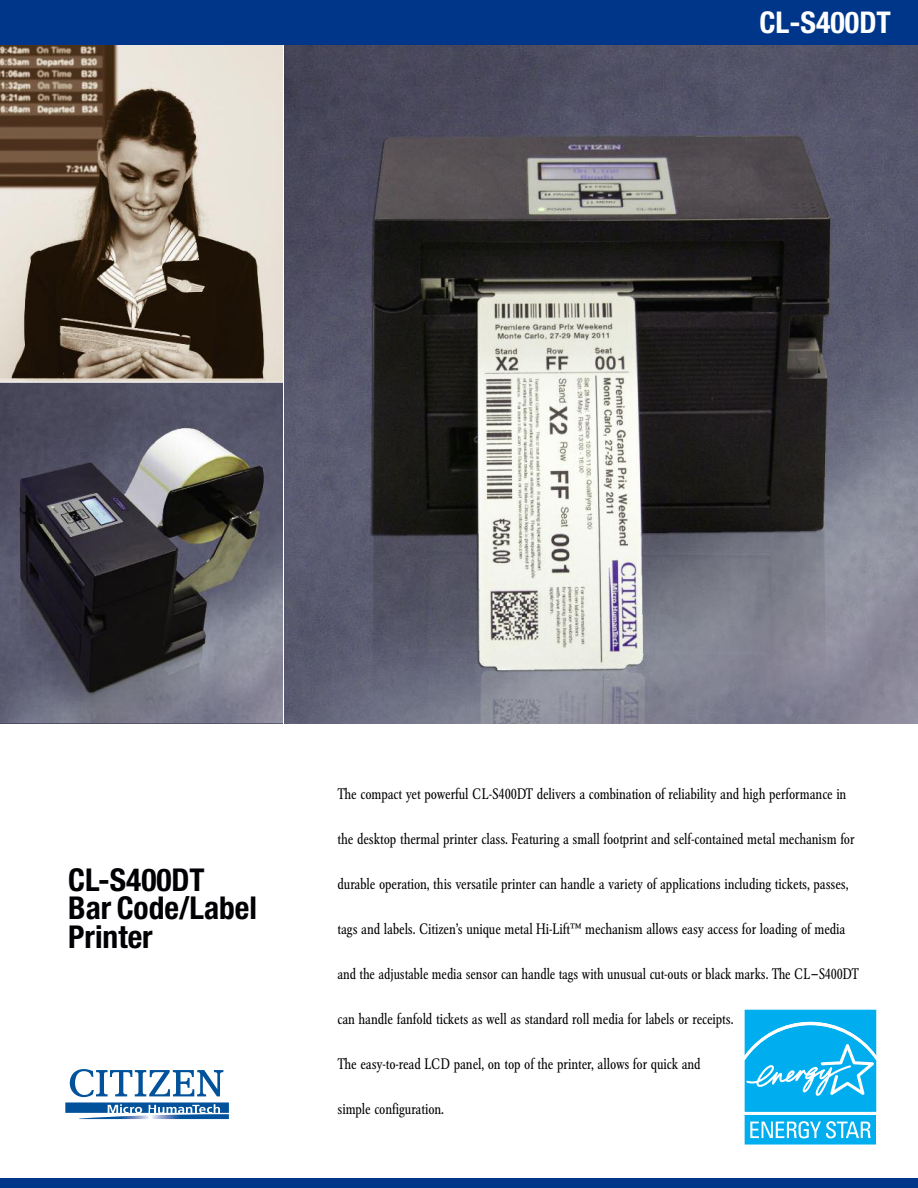
<style>
.page{position:relative;width:918px;height:1188px;background:#fff}
.page>*{position:absolute;margin:0;border:0;box-sizing:border-box;transform-origin:0 0}
.t1{font:700 condensed 31.5px/28.5px "Helvetica Neue";color:#000104}
.t2{font:700 condensed 30px "Helvetica Neue";color:#fff}
.t3{font:condensed 15px "Garamond BE";letter-spacing:-.01em;color:#000}
.s1{font-family:"Lucida Grande";font-stretch:normal}
</style>
<div class="page">
<img style="left:0;top:45px;width:918px;height:679px">
<div style="left:0;top:1179px;width:918px;height:9px;background:#00368a"></div>
<svg style="left:65px;top:1069px;width:164px;height:50px"></svg>
<div style="left:741px;top:1006px;width:137px;height:109px;background:linear-gradient(to right,#fff,#fff)"></div>
<svg style="left:741px;top:1010px;width:137px;height:135px;background:#33bef2"></svg>
<img style="left:0;top:45px;width:283px;height:337px">
<svg style="left:0;top:383px;width:283px;height:339px;background:#54535d"></svg>
<hr style="left:283px;top:42px;width:1px;height:682px;background:#fff">
<hr style="left:0;top:382px;width:284px;height:1px;background:#fff">
<div style="left:0;top:0;width:918px;height:45px;background:#00368a"></div>
<h2 class="t2" style="left:760px;top:12px;width:133px">CL-S400DT</h2>
<h1 class="t1" style="left:68px;top:868px;width:190px">CL-S400DT<br>Bar Code/Label<br>Printer</h1>
<p class="t3" style="left:338px;top:787px;width:511px">The compact yet powerful CL-S400DT delivers a combination of reliability and high performance in</p>
<p class="t3" style="left:337px;top:832px;width:519px">the desktop thermal printer class. Featuring a small footprint and self-contained metal mechanism for</p>
<p class="t3" style="left:338px;top:877px;width:513px">durable operation, this versatile printer can handle a variety of applications including tickets, passes,</p>
<p class="t3" style="left:338px;top:922px;width:510px">tags and labels. Citizen’s unique metal Hi-Lift™ mechanism allows easy access for loading of media</p>
<p class="t3" style="left:338px;top:967px;width:523px">and the adjustable media sensor can handle tags with unusual cut-outs or black marks. The CL<span class="s1">-</span>S400DT</p>
<p class="t3" style="left:338px;top:1012px;width:398px">can handle fanfold tickets as well as standard roll media for labels or receipts.</p>
<p class="t3" style="left:338px;top:1057px;width:365px">The easy-to-read LCD panel, on top of the printer, allows for quick and</p>
<p class="t3" style="left:338px;top:1102px;width:108px">simple configuration.</p>
</div>
